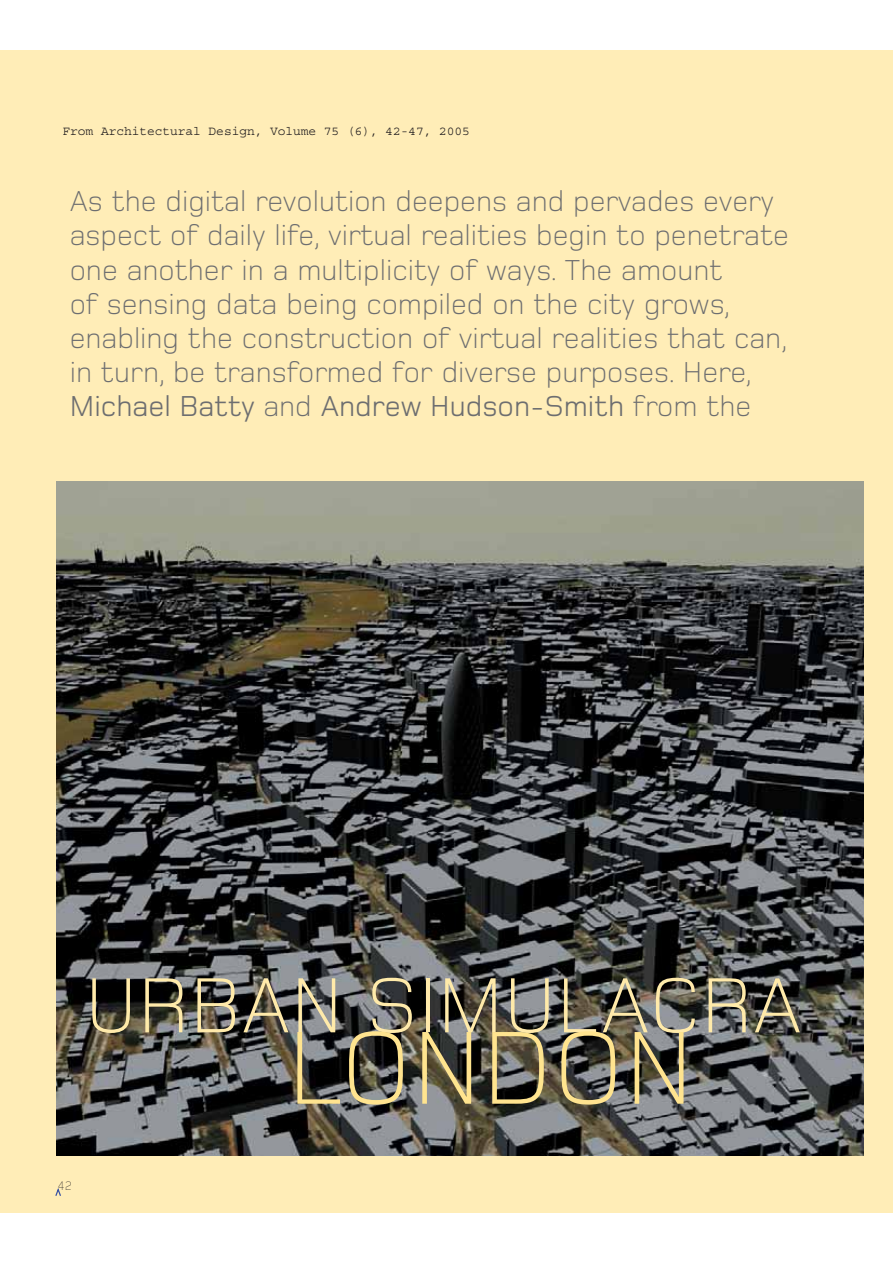
<style>
.page{position:relative;width:893px;height:1263px;background:#fff}
.page>*{position:absolute;margin:0;border:0;box-sizing:border-box;transform-origin:0 0}
.t1{font:300 107.55px "Foundry Monoline";color:#ffe48f}
.t2{font:300 81px "Foundry Monoline";color:#ffeaaa}
.t3{font:300 29.85px/34.2px "Foundry Monoline";color:#6d6e70}
.t4{font:12.75px "Courier Std";color:#231f20}
.t5{font:300 12.75px "Foundry Gridnik";color:#231f20}
.s1{font-weight:400}
</style>
<div class="page">
<div style="left:0;top:50px;width:892px;height:1163px;background:#ffedb7"></div>
<img style="left:56px;top:481px;width:807px;height:674px">
<svg style="left:55px;top:1188px;width:6px;height:8px"></svg>
<p class="t4" style="left:63px;top:123px;width:409px">From Architectural Design, Volume 75 (6), 42-47, 2005</p>
<p class="t3" style="left:70px;top:187px;width:721px">As the digital revolution deepens and pervades every aspect of daily life, virtual realities begin to penetrate one another in a multiplicity of ways. The amount<br>of sensing data being compiled on the city grows, enabling the construction of virtual realities that can, in turn, be transformed for diverse purposes. Here, <span class="s1">Michael Batty</span> and <span class="s1">Andrew Hudson-Smith</span> from the</p>
<h2 class="t2" style="left:85px;top:976px;width:718px">URBAN SIMULACRA</h2>
<h1 class="t1" style="left:287px;top:1029px;width:409px">LONDON</h1>
<p class="t5" style="left:58px;top:1179px;width:16px">42</p>
</div>
